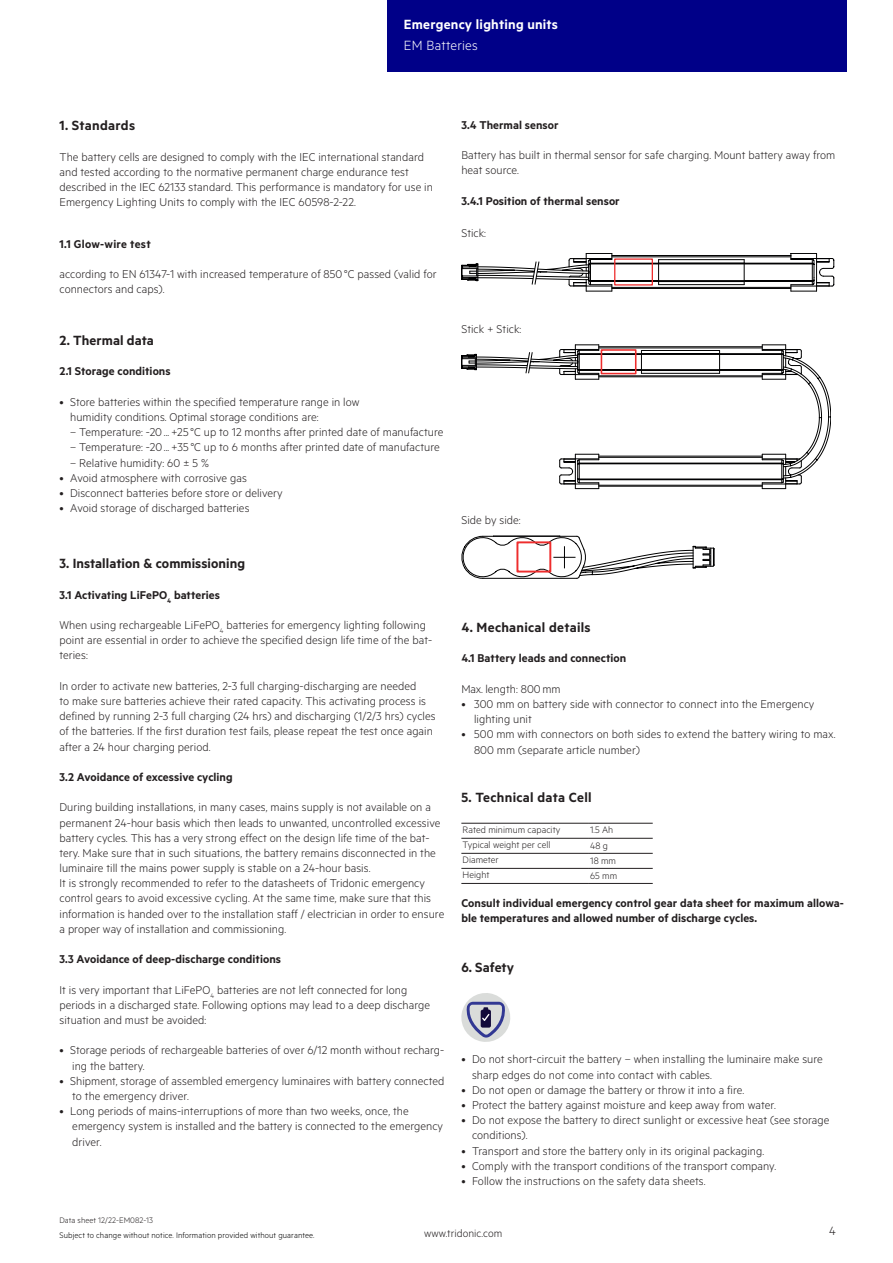
<style>
.page{position:relative;width:893px;height:1263px;background:#fff}
.page>*{position:absolute;margin:0;border:0;box-sizing:border-box;transform-origin:0 0}
.CAT_Default_Text{font:15px "Tridonic Metric Print Semi";letter-spacing:.02em;color:#231f20}
.CAT_Default_Text_Bol{font:15px "Tridonic Metric Print Semi";letter-spacing:.005em;color:#231f20}
.t1{font:15px "Tridonic Metric Print Semi";letter-spacing:.015em;color:#fff}
.t2{font:15px "Tridonic Metric Print Light";letter-spacing:.015em;color:#fff}
.t3{font:13.5px "Tridonic Metric Print Light";color:#231f20}
.CAT_Default_Text_Bol-2{font:12.75px/15.1px "Tridonic Metric Print Light";letter-spacing:.005em;color:#231f20}
.CAT_Default_Text-2{font:12.75px/15.1px "Tridonic Metric Print Light";letter-spacing:.005em;color:#231f20}
.CAT_Default_Text-3{font:12.75px/15.1px "Tridonic Metric Print Semi";letter-spacing:.005em;color:#231f20}
.CAT_Default_Text_Bol-3{font:12.75px "Tridonic Metric Print Semi";letter-spacing:.005em;color:#231f20}
.CAT_Default_Features{font:12.75px "Tridonic Metric Print Light";letter-spacing:.005em;color:#231f20}
.Default{font:12.75px/15.1px "Tridonic Metric Print Light";letter-spacing:.005em;color:#231f20}
.Default-2{font:12.75px "Tridonic Metric Print Semi";letter-spacing:.005em;color:#231f20}
.t4{font:12px "Tridonic Metric Print Light";letter-spacing:.005em;color:#231f20}
.CAT_Default_Text-4{font:10.5px "Tridonic Metric Print Light";letter-spacing:.005em;color:#231f20}
.Table{font:10.5px "Tridonic Metric Print Light";color:#231f20}
.t5{font:9px "Tridonic Metric Print Light";letter-spacing:.01em;color:#000}
.t6{font:9px "Tridonic Metric Print Light";letter-spacing:.005em;color:#231f20}
</style>
<div class="page">
<div style="left:387px;top:0;width:459px;height:72px;background:#008"></div>
<hr style="left:461px;top:838px;width:128px;height:1px;background:#231f20">
<hr style="left:461px;top:853px;width:128px;height:1px;background:#231f20">
<hr style="left:461px;top:868px;width:128px;height:1px;background:#231f20">
<hr style="left:461px;top:883px;width:128px;height:1px;background:#231f20">
<hr style="left:461px;top:823px;width:128px;height:1px;background:#231f20">
<hr style="left:589px;top:823px;width:64px;height:1px;background:#231f20">
<hr style="left:589px;top:883px;width:64px;height:1px;background:#231f20">
<hr style="left:589px;top:838px;width:64px;height:1px;background:#231f20">
<hr style="left:589px;top:853px;width:64px;height:1px;background:#231f20">
<hr style="left:589px;top:868px;width:64px;height:1px;background:#231f20">
<svg style="left:461px;top:993px;width:49px;height:49px"></svg>
<svg style="left:461px;top:253px;width:373px;height:39px"></svg>
<svg style="left:461px;top:344px;width:370px;height:145px"></svg>
<div style="left:601px;top:349px;width:35px;height:25px;border:2px solid #ee2d2d"></div>
<svg style="left:461px;top:536px;width:253px;height:43px"></svg>
<div style="left:516px;top:541px;width:35px;height:31px;border:2px solid #ee2d2d"></div>
<p class="t1" style="left:404px;top:15px;width:156px">Emergency lighting units</p>
<p class="t2" style="left:404px;top:37px;width:75px">EM Batteries</p>
<p class="CAT_Default_Text" style="left:60px;top:117px;width:77px">1. Standards</p>
<p class="CAT_Default_Text-2" style="left:60px;top:149px;width:375px">The battery cells are designed to comply with the IEC international standard and tested according to the normative permanent charge endurance test described in the IEC 62133 standard. This performance is mandatory for use in Emergency Lighting Units to comply with the IEC 60598-2-22.</p>
<p class="CAT_Default_Text-3" style="left:60px;top:236px;width:93px">1.1 Glow-wire test</p>
<p class="CAT_Default_Text-2" style="left:60px;top:266px;width:379px">according to EN 61347-1 with increased temperature of 850°C passed (valid for connectors and caps).</p>
<p class="CAT_Default_Text_Bol" style="left:60px;top:331px;width:96px">2. Thermal data</p>
<p class="CAT_Default_Text_Bol-3" style="left:60px;top:364px;width:113px">2.1 Storage conditions</p>
<p class="CAT_Default_Text_Bol-2" style="left:70px;top:394px;width:291px;text-indent:-11px">• Store batteries within the specified temperature range in low humidity conditions. Optimal storage conditions are:</p>
<p class="CAT_Default_Text_Bol-2" style="left:70px;top:424px;width:375px">– Temperature: -20... +25 °C up to 12 months after printed date of manufacture</p>
<p class="CAT_Default_Features" style="left:70px;top:440px;width:371px">– Temperature: -20... +35 °C up to 6 months after printed date of manufacture</p>
<p class="CAT_Default_Features" style="left:70px;top:455px;width:140px">– Relative humidity: 60 ± 5 %</p>
<p class="CAT_Default_Text_Bol-2" style="left:60px;top:470px;width:189px">• Avoid atmosphere with corrosive gas</p>
<p class="CAT_Default_Text_Bol-2" style="left:60px;top:485px;width:225px">• Disconnect batteries before store or delivery</p>
<p class="CAT_Default_Text_Bol-2" style="left:60px;top:500px;width:192px">• Avoid storage of discharged batteries</p>
<p class="CAT_Default_Text_Bol" style="left:60px;top:555px;width:187px">3. Installation &amp; commissioning</p>
<p class="CAT_Default_Text_Bol-3" style="left:60px;top:587px;width:162px">3.1 Activating LiFePO<sub>4</sub> batteries</p>
<p class="CAT_Default_Text_Bol-2" style="left:60px;top:617px;width:374px">When using rechargeable LiFePO<sub>4</sub> batteries for emergency lighting following point are essential in order to achieve the specified design life time of the bat&shy;teries:</p>
<p class="CAT_Default_Text_Bol-2" style="left:60px;top:678px;width:378px">In order to activate new batteries, 2-3 full charging-discharging are needed<br>to make sure batteries achieve their rated capacity. This activating process is defined by running 2-3 full charging (24 hrs) and discharging (1/2/3 hrs) cycles of the batteries. If the first duration test fails, please repeat the test once again after a 24 hour charging period.</p>
<p class="CAT_Default_Text_Bol-3" style="left:60px;top:769px;width:175px">3.2 Avoidance of excessive cycling</p>
<p class="CAT_Default_Text_Bol-2" style="left:60px;top:799px;width:382px">During building installations, in many cases, mains supply is not available on a permanent 24-hour basis which then leads to unwanted, uncontrolled excessive battery cycles. This has a very strong effect on the design life time of the bat&shy;tery. Make sure that in such situations, the battery remains disconnected in the luminaire till the mains power supply is stable on a 24-hour basis.</p>
<p class="CAT_Default_Text_Bol-2" style="left:60px;top:875px;width:386px">It is strongly recommended to refer to the datasheets of Tridonic emergency control gears to avoid excessive cycling. At the same time, make sure that this information is handed over to the installation staff / electrician in order to ensure a proper way of installation and commissioning.</p>
<p class="CAT_Default_Text_Bol-3" style="left:60px;top:952px;width:223px">3.3 Avoidance of deep-discharge conditions</p>
<p class="CAT_Default_Text_Bol-2" style="left:60px;top:982px;width:372px">It is very important that LiFePO<sub>4</sub> batteries are not left connected for long periods in a discharged state. Following options may lead to a deep discharge situation and must be avoided:</p>
<p class="CAT_Default_Text_Bol-2" style="left:72px;top:1042px;width:373px;text-indent:-13px">• Storage periods of rechargeable batteries of over 6/12 month without recharg&shy;ing the battery.</p>
<p class="CAT_Default_Text_Bol-2" style="left:72px;top:1073px;width:374px;text-indent:-13px">• Shipment, storage of assembled emergency luminaires with battery connected to the emergency driver.</p>
<p class="CAT_Default_Text_Bol-2" style="left:72px;top:1103px;width:372px;text-indent:-13px">• Long periods of mains-interruptions of more than two weeks, once, the emergency system is installed and the battery is connected to the emergency driver.</p>
<p class="t6" style="left:60px;top:1215px;width:95px">Data sheet 12/22-EM082-13</p>
<p class="CAT_Default_Text_Bol-3" style="left:461px;top:117px;width:99px">3.4 Thermal sensor</p>
<p class="Default" style="left:461px;top:147px;width:375px">Battery has built in thermal sensor for safe charging. Mount battery away from heat source.</p>
<p class="Default-2" style="left:461px;top:193px;width:160px">3.4.1 Position of thermal sensor</p>
<p class="CAT_Default_Text-2" style="left:461px;top:225px;width:26px">Stick:</p>
<p class="CAT_Default_Text-2" style="left:461px;top:321px;width:61px">Stick + Stick:</p>
<p class="CAT_Default_Text-2" style="left:461px;top:512px;width:61px">Side by side:</p>
<p class="CAT_Default_Text" style="left:461px;top:618px;width:131px">4. Mechanical details</p>
<p class="CAT_Default_Text-3" style="left:461px;top:650px;width:166px">4.1 Battery leads and connection</p>
<p class="CAT_Default_Text-2" style="left:461px;top:681px;width:101px">Max. length: 800mm</p>
<p class="CAT_Default_Text_Bol-2" style="left:474px;top:696px;width:342px;text-indent:-13px">• 300 mm on battery side with connector to connect into the Emergency lighting unit</p>
<p class="CAT_Default_Text_Bol-2" style="left:474px;top:726px;width:363px;text-indent:-13px">• 500 mm with connectors on both sides to extend the battery wiring to max.<br>800 mm (separate article number)</p>
<p class="CAT_Default_Text" style="left:461px;top:789px;width:132px">5. Technical data Cell</p>
<p class="CAT_Default_Text-4" style="left:463px;top:824px;width:99px">Rated minimum capacity</p>
<p class="Table" style="left:590px;top:824px;width:25px">1.5 Ah</p>
<p class="CAT_Default_Text-4" style="left:463px;top:839px;width:89px">Typical weight per cell</p>
<p class="Table" style="left:590px;top:840px;width:19px">48 g</p>
<p class="CAT_Default_Text-4" style="left:463px;top:854px;width:38px">Diameter</p>
<p class="Table" style="left:590px;top:855px;width:27px">18 mm</p>
<p class="CAT_Default_Text-4" style="left:463px;top:869px;width:28px">Height</p>
<p class="Table" style="left:590px;top:870px;width:28px">65 mm</p>
<p class="CAT_Default_Text-3" style="left:461px;top:895px;width:384px">Consult individual emergency control gear data sheet for maximum allowa&shy;ble temperatures and allowed number of discharge cycles.</p>
<p class="CAT_Default_Text_Bol" style="left:461px;top:959px;width:54px">6. Safety</p>
<p class="CAT_Default_Text_Bol-2" style="left:472px;top:1051px;width:352px;text-indent:-11px">• Do not short-circuit the battery – when installing the luminaire make sure sharp edges do not come into contact with cables.</p>
<p class="CAT_Default_Text_Bol-2" style="left:461px;top:1082px;width:284px">• Do not open or damage the battery or throw it into a fire.</p>
<p class="CAT_Default_Text_Bol-2" style="left:461px;top:1097px;width:316px">• Protect the battery against moisture and keep away from water.</p>
<p class="CAT_Default_Text_Bol-2" style="left:472px;top:1112px;width:359px;text-indent:-11px">• Do not expose the battery to direct sunlight or excessive heat (see storage conditions).</p>
<p class="CAT_Default_Text_Bol-2" style="left:461px;top:1142px;width:304px">• Transport and store the battery only in its original packaging.</p>
<p class="CAT_Default_Text_Bol-2" style="left:461px;top:1158px;width:316px">• Comply with the transport conditions of the transport company.</p>
<p class="CAT_Default_Text_Bol-2" style="left:461px;top:1173px;width:246px">• Follow the instructions on the safety data sheets.</p>
<p class="t5" style="left:60px;top:1229px;width:257px">Subject to change without notice. Information provided without guarantee.</p>
<p class="t4" style="left:424px;top:1227px;width:80px">www.tridonic.com</p>
<p class="t3" style="left:829px;top:1223px;width:8px">4</p>
</div>
